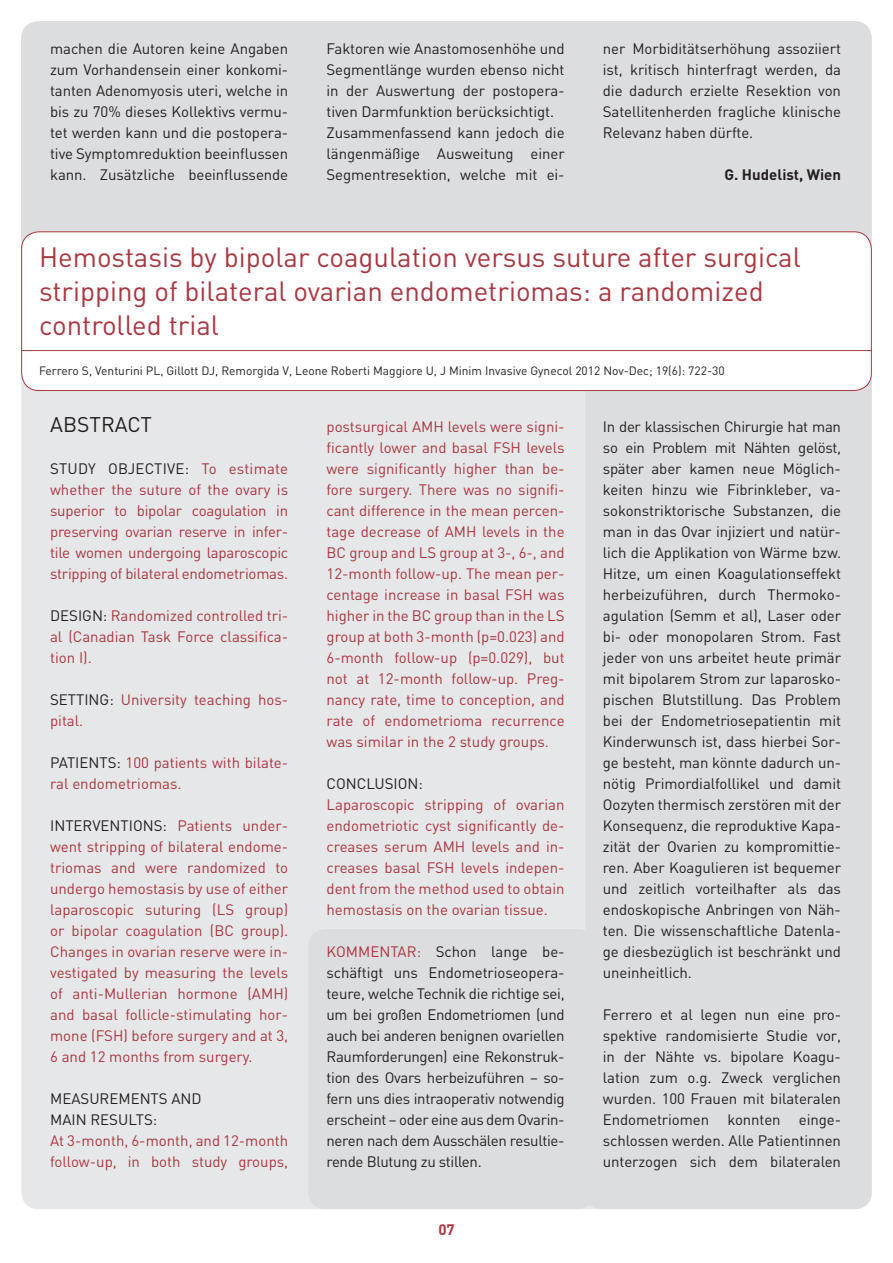
<style>
.page{position:relative;width:893px;height:1263px;background:#fff}
.page>*{position:absolute;margin:0;border:0;box-sizing:border-box;transform-origin:0 0}
.t1{font:27.6px/33.6px "DIN";color:#aa3640}
.t2{font:21px "DIN";letter-spacing:.005em;color:#231f20}
.t3{font:15px/21px "DIN";letter-spacing:-.005em;color:#231f20;text-align:justify}
.t4{font:15px/21px "DIN";color:#aa3640;text-align:justify}
.t5{font:700 15px "DIN";color:#231f20}
.t6{font:700 15px "DIN";color:#aa3640}
.t7{font:12px "DIN";color:#231f20}
.s1{color:#231f20}
.s2{color:#aa3640}
</style>
<div class="page">
<div style="left:21px;top:21px;width:851px;height:1188px;background:#e6e7e9;border-radius:17px"></div>
<div style="left:585px;top:351px;width:287px;height:858px;background:#dcdddf;border-radius:17px"></div>
<div style="left:308px;top:929px;width:287px;height:280px;background:#dcdddf;border-radius:17px"></div>
<div style="left:21px;top:21px;width:851px;height:255px;background:#dcdddf;border-radius:17px"></div>
<div style="left:22px;top:232px;width:849px;height:158px;background:#fff;border-radius:17px"></div>
<div style="left:21px;top:231px;width:851px;height:160px;border:1px solid #aa3640;border-radius:17px"></div>
<hr style="left:21px;top:350px;width:851px;height:1px;background:#aa3640">
<p class="t3" style="left:50px;top:38px;width:240px">machen die Autoren keine Angaben zum Vorhandensein einer konkomi&shy;tanten Adenomyosis uteri, welche in bis zu 70% dieses Kollektivs vermu&shy;tet werden kann und die postopera&shy;tive Symptomreduktion beeinflussen kann. Zusätzliche beeinflussende</p>
<p class="t3" style="left:326px;top:38px;width:240px;text-align:left">Faktoren wie Anastomosenhöhe und Segmentlänge wurden ebenso nicht in der Auswertung der postopera&shy;tiven Darmfunktion berücksichtigt.<br>Zusammenfassend kann jedoch die längenmäßige Ausweitung einer Segmentresektion, welche mit ei-</p>
<p class="t3" style="left:603px;top:38px;width:240px">ner Morbiditätserhöhung assoziiert ist, kritisch hinterfragt werden, da die dadurch erzielte Resektion von Satellitenherden fragliche klinische Relevanz haben dürfte.</p>
<p class="t5" style="left:724px;top:165px;width:118px">G. H udelist, Wien</p>
<h1 class="t1" style="left:39px;top:240px;width:763px">Hemostasis by bipolar coagulation versus suture after surgical stripping of bilateral ovarian endometriomas: a randomized controlled trial</h1>
<p class="t7" style="left:39px;top:363px;width:687px">Ferrero S, Venturini PL, Gillott DJ, Remorgida V, Leone Roberti Maggiore U, J Minim Invasive Gynecol 2012 Nov-Dec; 19(6): 722-30</p>
<h2 class="t2" style="left:50px;top:411px;width:104px">ABSTRACT</h2>
<p class="t3" style="left:50px;top:458px;width:20px">Stud</p>
<p class="t3" style="left:88px;top:458px;width:30px">y objective</p>
<p class="t4" style="left:50px;top:458px;width:240px;text-indent:135px"><span class="s1">:</span> To estimate whether the suture of the ovary is superior to bipolar coagulation in preserving ovarian reserve in infer&shy;tile women undergoing laparoscopic stripping of bilateral endometriomas.</p>
<p class="t3" style="left:50px;top:605px;width:20px">Design</p>
<p class="t4" style="left:50px;top:605px;width:240px;text-indent:53px"><span class="s1">:</span> Randomized controlled tri&shy;al (Canadian Task Force classifica&shy;tion I).</p>
<p class="t3" style="left:50px;top:689px;width:18px">Setting</p>
<p class="t4" style="left:109px;top:689px;width:180px"><span class="s1">:</span> University teaching hos-</p>
<p class="t4" style="left:50px;top:710px;width:35px">pital.</p>
<p class="t3" style="left:50px;top:752px;width:18px">Patients</p>
<p class="t4" style="left:50px;top:752px;width:240px;text-indent:66px"><span class="s1">:</span> 100 patients with bilate&shy;ral endometriomas.</p>
<p class="t3" style="left:50px;top:815px;width:15px">Interventions</p>
<p class="t4" style="left:50px;top:815px;width:240px;text-indent:112px"><span class="s1">:</span> Patients under&shy;went stripping of bilateral endome&shy;triomas and were randomized to undergo hemostasis by use of either laparoscopic suturing (LS group) or bipolar coagulation (BC group).<br>Changes in ovarian reserve were in&shy;vestigated by measuring the levels of anti-Mullerian hormone (AMH) and basal follicle-stimulating hor&shy;mone (FSH) before surgery and at 3, 6 and 12 months from surgery.</p>
<p class="t3" style="left:50px;top:1088px;width:23px">Measurements</p>
<p class="t3" style="left:171px;top:1088px;width:11px">and</p>
<p class="t3" style="left:50px;top:1109px;width:10px">main</p>
<p class="t3" style="left:90px;top:1109px;width:10px">results</p>
<p class="t3" style="left:153px;top:1109px;width:6px">:</p>
<p class="t4" style="left:50px;top:1130px;width:240px">At 3-month, 6-month, and 12-month follow-up, in both study groups,</p>
<p class="t4" style="left:326px;top:416px;width:240px">postsurgical AMH levels were signi&shy;ficantly lower and basal FSH levels were significantly higher than be&shy;fore surgery. There was no signifi&shy;cant difference in the mean percen&shy;tage decrease of AMH levels in the BC group and LS group at 3-, 6-, and 12-month follow-up. The mean per&shy;centage increase in basal FSH was higher in the BC group than in the LS group at both 3-month (p=0.023) and 6-month follow-up (p=0.029), but not at 12-month follow-up. Preg&shy;nancy rate, time to conception, and rate of endometrioma recurrence was similar in the 2 study groups.</p>
<p class="t3" style="left:326px;top:773px;width:20px">Conclusion</p>
<p class="t3" style="left:418px;top:773px;width:6px">:</p>
<p class="t4" style="left:326px;top:794px;width:240px">Laparoscopic stripping of ovarian endometriotic cyst significantly de&shy;creases serum AMH levels and in&shy;creases basal FSH levels indepen&shy;dent from the method used to obtain hemostasis on the ovarian tissue.</p>
<p class="t3" style="left:326px;top:941px;width:240px"><span class="s2">KOMMENTAR:</span> Schon lange be&shy;schäftigt uns Endometrioseopera&shy;teure, welche Technik die richtige sei, um bei großen Endometriomen (und auch bei anderen benignen ovariellen Raumforderungen) eine Rekonstruk&shy;tion des Ovars herbeizuführen – so&shy;fern uns dies intraoperativ notwendig erscheint – oder eine aus dem Ovarin&shy;neren nach dem Ausschälen resultie&shy;rende Blutung zu stillen.</p>
<p class="t6" style="left:438px;top:1220px;width:18px">07</p>
<p class="t3" style="left:603px;top:416px;width:240px">In der klassischen Chirurgie hat man so ein Problem mit Nähten gelöst, später aber kamen neue Möglich&shy;keiten hinzu wie Fibrinkleber, va&shy;sokonstriktorische Substanzen, die man in das Ovar injiziert und natür&shy;lich die Applikation von Wärme bzw.<br>Hitze, um einen Koagulationseffekt herbeizuführen, durch Thermoko&shy;agulation (Semm et al), Laser oder bi- oder monopolaren Strom. Fast jeder von uns arbeitet heute primär mit bipolarem Strom zur laparosko&shy;pischen Blutstillung. Das Problem bei der Endometriosepatientin mit Kinderwunsch ist, dass hierbei Sor&shy;ge besteht, man könnte dadurch un&shy;nötig Primordialfollikel und damit Oozyten thermisch zerstören mit der Konsequenz, die reproduktive Kapa&shy;zität der Ovarien zu kompromittie&shy;ren. Aber Koagulieren ist bequemer und zeitlich vorteilhafter als das endoskopische Anbringen von Näh&shy;ten. Die wissenschaftliche Datenla&shy;ge diesbezüglich ist beschränkt und uneinheitlich.</p>
<p class="t3" style="left:603px;top:1004px;width:240px">Ferrero et al legen nun eine pro&shy;spektive randomisierte Studie vor, in der Nähte vs. bipolare Koagu&shy;lation zum o.g. Zweck verglichen wurden. 100 Frauen mit bilateralen Endometriomen konnten einge&shy;schlossen werden. Alle Patientinnen unterzogen sich dem bilateralen</p>
</div>
